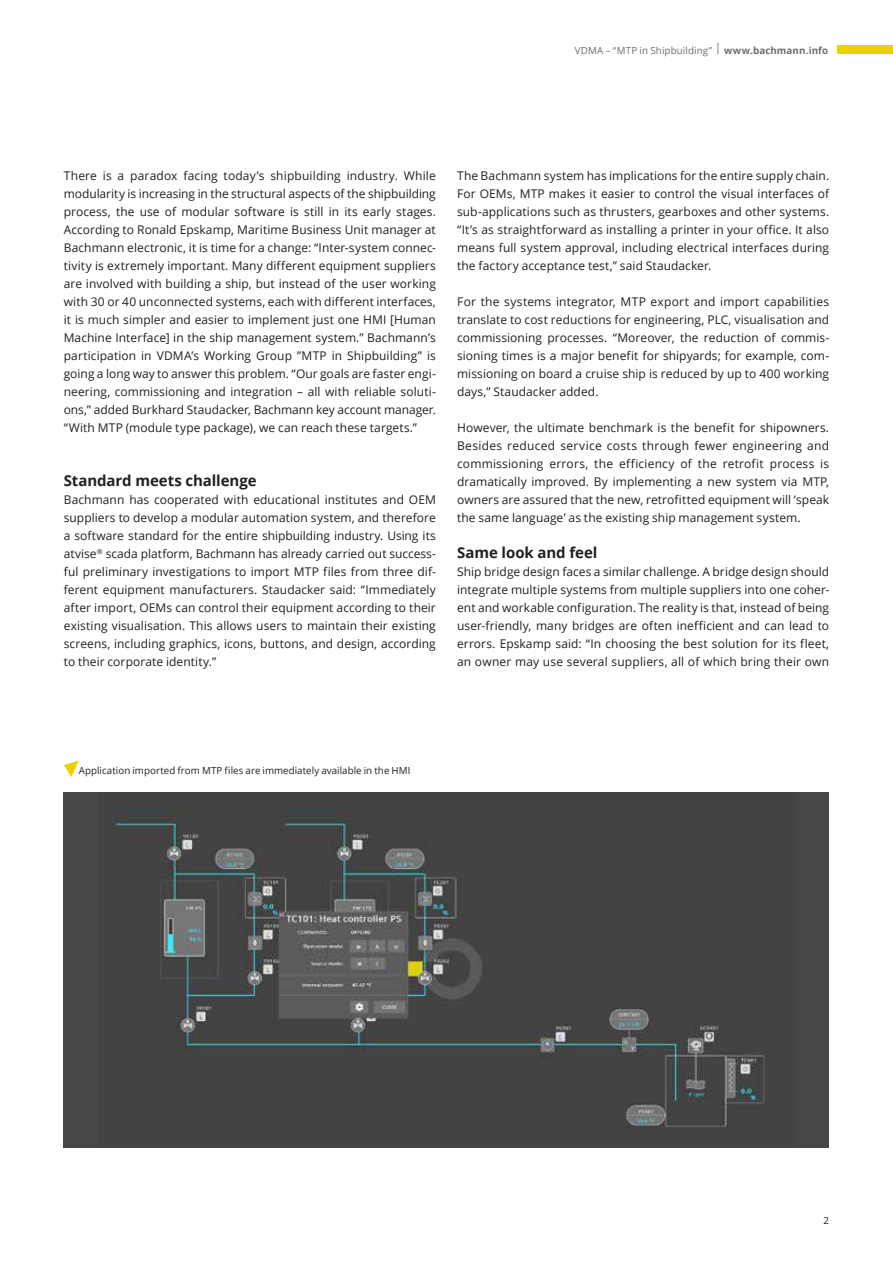
<style>
.page{position:relative;width:893px;height:1263px;background:#fff}
.page>*{position:absolute;margin:0;border:0;box-sizing:border-box;transform-origin:0 0}
.t1{font:700 15px "Open Sans";letter-spacing:-.005em;color:#231f20}
.t2{font:12px/18px "Open Sans";letter-spacing:.005em;color:#231f20;text-align:justify}
.t3{font:9.75px "Open Sans";letter-spacing:.005em;color:#231f20}
.t4{font:9.75px "Open Sans";letter-spacing:.01em;color:#6c6d70}
.s1{font-size:14.7px}
.s2{font-weight:700}
</style>
<div class="page">
<div style="left:64px;top:792px;width:765px;height:356px;background:#454647"></div>
<img style="left:115px;top:811px;width:652px;height:318px">
<svg style="left:64px;top:761px;width:15px;height:16px"></svg>
<div style="left:838px;top:45px;width:55px;height:9px;background:#ead202"></div>
<p class="t4" style="left:575px;top:44px;width:255px">VDMA – “MTP in Shipbuilding” <span class="s1">l</span> <span class="s2">www.bachmann.info</span></p>
<p class="t2" style="left:64px;top:166px;width:374px">There is a paradox facing today’s shipbuilding industry. While modularity is increasing in the structural aspects of the shipbuilding process, the use of modular software is still in its early stages.<br>According to Ronald Epskamp, Maritime Business Unit manager at Bachmann electronic, it is time for a change: “Inter-system connec&shy;tivity is extremely important. Many different equipment suppliers are involved with building a ship, but instead of the user working with 30 or 40 unconnected systems, each with different interfaces, it is much simpler and easier to implement just one HMI [Human Machine Interface] in the ship management system.” Bachmann’s participation in VDMA’s Working Group ”MTP in Shipbuilding” is going a long way to answer this problem. “Our goals are faster engi&shy;neering, commissioning and integration – all with reliable soluti&shy;ons,” added Burkhard Staudacker, Bachmann key account manager. “With MTP (module type package), we can reach these targets.”</p>
<p class="t1" style="left:64px;top:470px;width:194px">Standard meets challenge</p>
<p class="t2" style="left:64px;top:490px;width:374px">Bachmann has cooperated with educational institutes and OEM suppliers to develop a modular automation system, and therefore a software standard for the entire shipbuilding industry. Using its atvise<sup>®</sup> scada platform, Bachmann has already carried out success&shy;ful preliminary investigations to import MTP files from three dif&shy;ferent equipment manufacturers. Staudacker said: “Immediately after import, OEMs can control their equipment according to their existing visualisation. This allows users to maintain their existing screens, including graphics, icons, buttons, and design, according to their corporate identity.”</p>
<p class="t2" style="left:457px;top:166px;width:374px">The Bachmann system has implications for the entire supply chain.<br>For OEMs, MTP makes it easier to control the visual interfaces of sub-applications such as thrusters, gearboxes and other systems. “It’s as straightforward as installing a printer in your office. It also means full system approval, including electrical interfaces during the factory acceptance test,” said Staudacker.</p>
<p class="t2" style="left:457px;top:292px;width:374px">For the systems integrator, MTP export and import capabilities translate to cost reductions for engineering, PLC, visualisation and commissioning processes. “Moreover, the reduction of commis&shy;sioning times is a major benefit for shipyards; for example, com&shy;missioning on board a cruise ship is reduced by up to 400 working days,” Staudacker added.</p>
<p class="t2" style="left:457px;top:418px;width:374px">However, the ultimate benchmark is the benefit for shipowners.<br>Besides reduced service costs through fewer engineering and commissioning errors, the efficiency of the retrofit process is dramatically improved. By implementing a new system via MTP, owners are assured that the new, retrofitted equipment will ‘speak the same language’ as the existing ship management system.</p>
<p class="t1" style="left:457px;top:542px;width:142px">Same look and feel</p>
<p class="t2" style="left:457px;top:562px;width:374px">Ship bridge design faces a similar challenge. A bridge design should integrate multiple systems from multiple suppliers into one coher&shy;ent and workable configuration. The reality is that, instead of being user-friendly, many bridges are often inefficient and can lead to errors. Epskamp said: “In choosing the best solution for its fleet, an owner may use several suppliers, all of which bring their own</p>
<p class="t3" style="left:79px;top:764px;width:333px">Application imported from MTP files are immediately available in the HMI</p>
<p class="t3" style="left:824px;top:1214px;width:7px">2</p>
</div>
